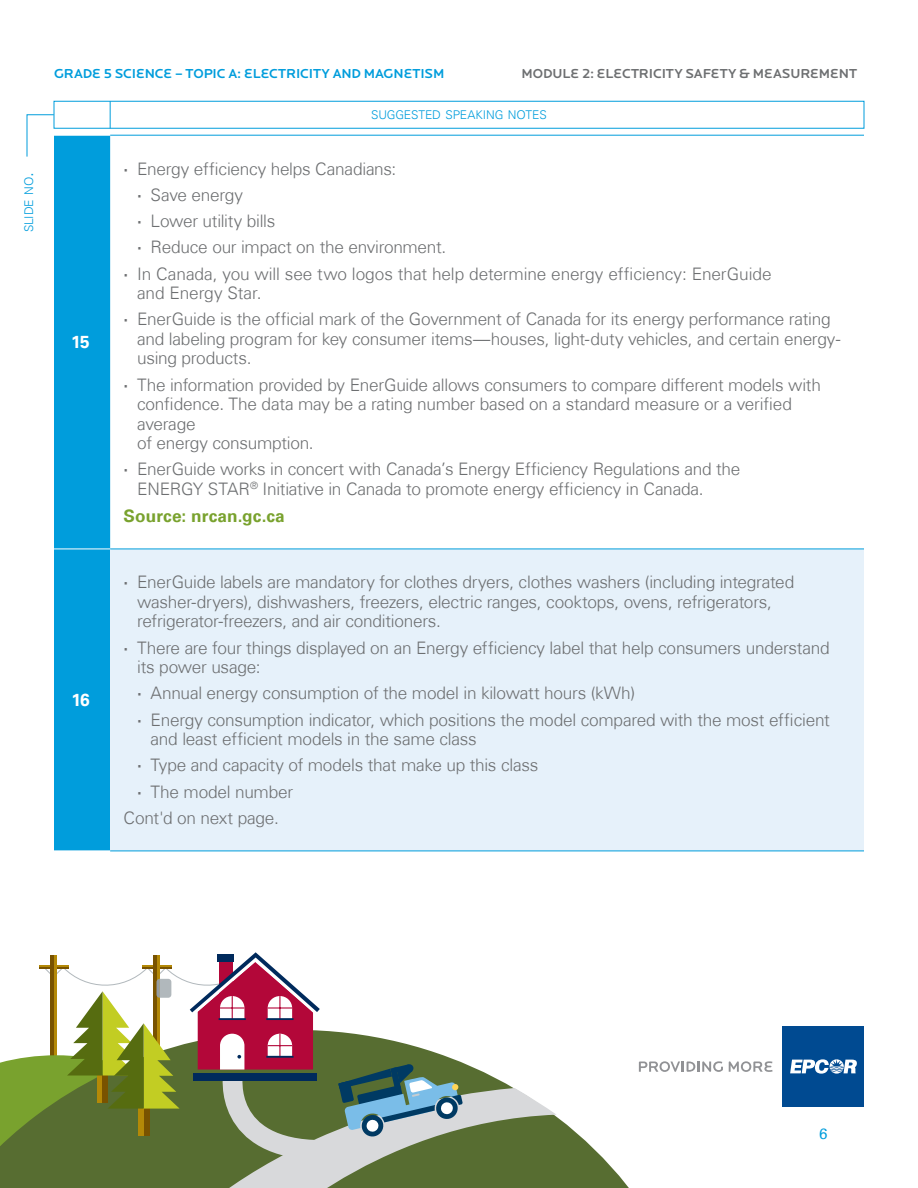
<style>
.page{position:relative;width:918px;height:1188px;background:#fff}
.page>*{position:absolute;margin:0;border:0;box-sizing:border-box;transform-origin:0 0}
.Body{font:300 17.25px/19.5px "Univers Com 45";letter-spacing:-.015em;color:#6d6f71}
.Body-2{font:700 17.25px "Univers Com 65";letter-spacing:.005em;color:#79a22e}
.Body-3{font:700 17.25px "Univers Com 65";color:#fff}
.t1{font:15px "Univers Com 55 Roman";color:#009ddc}
.Section_Heading{font:13.5px "EPCOR Locator Display Medium";letter-spacing:-.01em;color:#009ddc}
.Section_Heading-2{font:13.5px "EPCOR Locator Display Medium";letter-spacing:-.005em;color:#6d6f71}
.t2{font:300 12.15px "Univers Com 45";letter-spacing:-.01em;color:#009ddc}
.s1{font-size:17.25px}
.s2{font-family:"Univers Com 65";font-weight:700}
</style>
<div class="page">
<svg style="left:27px;top:101px;width:84px;height:750px"></svg>
<div style="left:110px;top:549px;width:754px;height:302px;background:#e6f1fa"></div>
<hr style="left:110px;top:135px;width:754px;height:1px;background:#009ddc">
<hr style="left:110px;top:549px;width:754px;height:1px;background:#009ddc">
<hr style="left:54px;top:135px;width:56px;height:1px;background:#fff">
<hr style="left:54px;top:549px;width:56px;height:1px;background:#fff">
<hr style="left:110px;top:851px;width:754px;height:1px;background:#009ddc">
<div style="left:783px;top:1026px;width:81px;height:81px;background:#004a91"></div>
<svg style="left:790px;top:1059px;width:67px;height:15px"></svg>
<svg style="left:641px;top:1061px;width:82px;height:11px"></svg>
<svg style="left:729px;top:1061px;width:44px;height:11px"></svg>
<svg style="left:557px;top:1061px;width:84px;height:127px"></svg>
<svg style="left:0;top:952px;width:557px;height:236px"></svg>
<div style="left:217px;top:954px;width:17px;height:8px;background:#002a5c"></div>
<hr style="left:219px;top:1018px;width:27px;height:2px;background:#002a5c">
<hr style="left:266px;top:1018px;width:28px;height:2px;background:#002a5c">
<p class="t2" style="left:22px;top:232px;width:61px;rotate:-90deg">SLIDE NO<span class="s1">.</span></p>
<p class="Section_Heading" style="left:54px;top:65px;width:392px">GRADE 5 SCIENCE – TOPIC A: ELECTRICITY AND MAGNETISM</p>
<p class="Section_Heading-2" style="left:521px;top:65px;width:337px">MODULE 2: ELECTRICITY SAFETY &amp; MEASUREMENT</p>
<p class="Body-3" style="left:71px;top:332px;width:20px">15</p>
<p class="Body-3" style="left:71px;top:690px;width:20px">16</p>
<p class="t2" style="left:371px;top:108px;width:177px">SUGGESTED SPEAKING NOTES</p>
<p class="Body" style="left:124px;top:159px;width:274px"><span class="s2">·</span> Energy efficiency helps Canadians:</p>
<p class="Body" style="left:137px;top:185px;width:107px"><span class="s2">·</span> Save energy</p>
<p class="Body" style="left:137px;top:211px;width:140px"><span class="s2">·</span> Lower utility bills</p>
<p class="Body" style="left:137px;top:238px;width:311px"><span class="s2">·</span> Reduce our impact on the environment.</p>
<p class="Body" style="left:137px;top:264px;width:636px;text-indent:-14px"><span class="s2">·</span> In Canada, you will see two logos that help determine energy efficiency: EnerGuide and Energy Star.</p>
<p class="Body" style="left:137px;top:310px;width:705px;text-indent:-14px"><span class="s2">·</span> EnerGuide is the official mark of the Government of Canada for its energy performance rating and labeling program for key consumer items—houses, light-duty vehicles, and certain energy&shy;using products.</p>
<p class="Body" style="left:137px;top:375px;width:685px;text-indent:-14px"><span class="s2">·</span> The information provided by EnerGuide allows consumers to compare different models with confidence. The data may be a rating number based on a standard measure or a verified average<br>of energy consumption.</p>
<p class="Body" style="left:137px;top:460px;width:605px;text-indent:-14px"><span class="s2">·</span> EnerGuide works in concert with Canada’s Energy Efficiency Regulations and the<br>ENERGY STAR<sup>®</sup> Initiative in Canada to promote energy efficiency in Canada.</p>
<p class="Body-2" style="left:124px;top:506px;width:163px">Source: nrcan.gc.ca</p>
<p class="Body" style="left:137px;top:573px;width:659px;text-indent:-14px"><span class="s2">·</span> EnerGuide labels are mandatory for clothes dryers, clothes washers (including integrated washer-dryers), dishwashers, freezers, electric ranges, cooktops, ovens, refrigerators, refrigerator-freezers, and air conditioners.</p>
<p class="Body" style="left:137px;top:638px;width:694px;text-indent:-14px"><span class="s2">·</span> There are four things displayed on an Energy efficiency label that help consumers understand its power usage:</p>
<p class="Body" style="left:137px;top:684px;width:499px"><span class="s2">·</span> Annual energy consumption of the model in kilowatt hours (kWh)</p>
<p class="Body" style="left:151px;top:710px;width:681px;text-indent:-14px"><span class="s2">·</span> Energy consumption indicator, which positions the model compared with the most efficient and least efficient models in the same class</p>
<p class="Body" style="left:137px;top:756px;width:403px"><span class="s2">·</span> Type and capacity of models that make up this class</p>
<p class="Body" style="left:137px;top:782px;width:158px"><span class="s2">·</span> The model number</p>
<p class="Body" style="left:124px;top:808px;width:157px">Cont'd on next page.</p>
<p class="t1" style="left:819px;top:1125px;width:10px">6</p>
</div>
